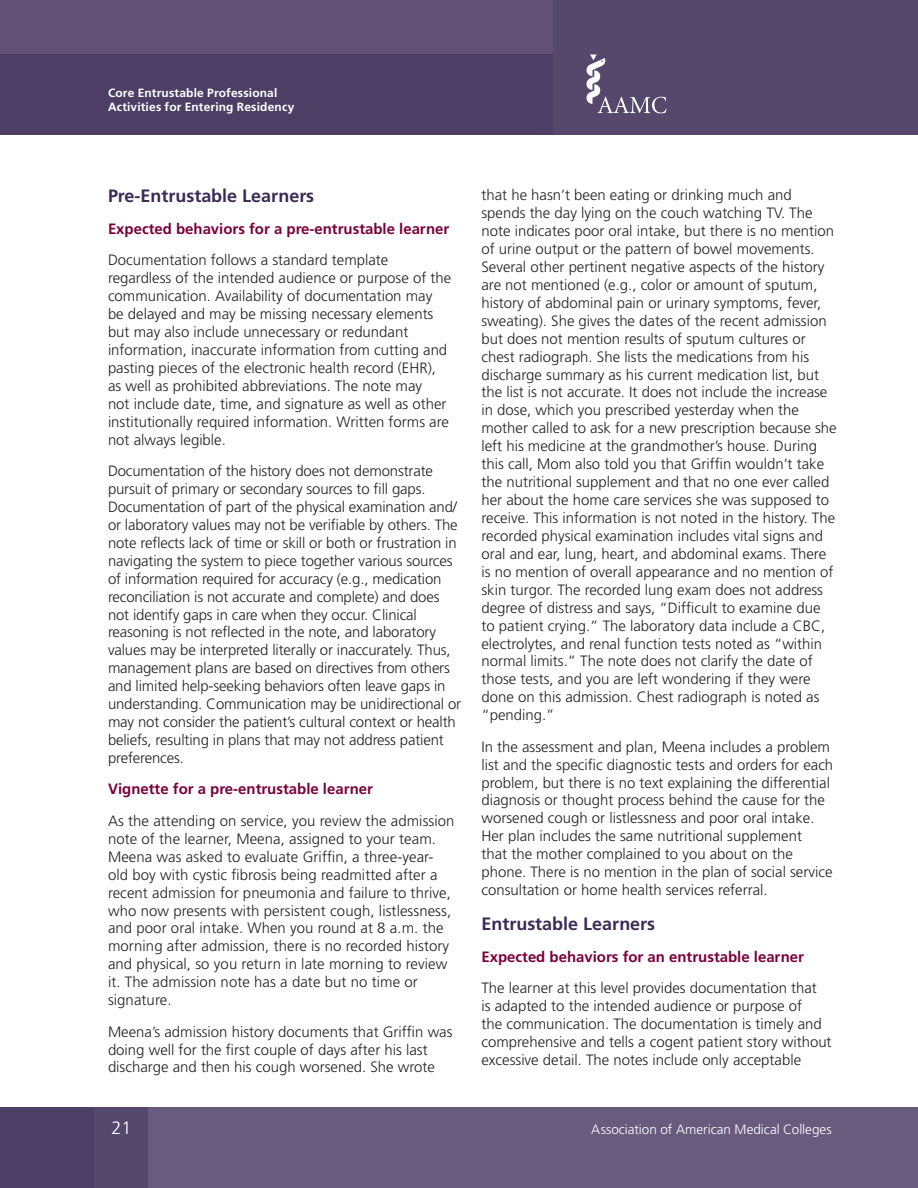
<style>
.page{position:relative;width:918px;height:1188px;background:#fff}
.page>*{position:absolute;margin:0;border:0;box-sizing:border-box;transform-origin:0 0}
.subheaders{font:700 18px "Frutiger";color:#3b2b55}
.t1{font:300 18px "Frutiger";color:#fff}
.body_text{font:300 15px/18px "Frutiger";color:#231f20}
.body_text-2{font:700 15px "Frutiger";color:#7a003b}
.t2{font:300 13.5px "Frutiger";color:#fff}
.t3{font:700 12px/14.4px "Frutiger";letter-spacing:.015em;color:#fff}
</style>
<div class="page">
<div style="left:0;top:0;width:564px;height:68px;background:#605175"></div>
<div style="left:0;top:54px;width:564px;height:81px;background:#4d3e65"></div>
<div style="left:0;top:1107px;width:148px;height:81px;background:#4d3e65"></div>
<div style="left:122px;top:1107px;width:796px;height:81px;background:#695b7d"></div>
<hr style="left:0;top:0;width:1px;height:135px;background:#56476d">
<div style="left:554px;top:0;width:364px;height:135px;background:#56476d"></div>
<svg style="left:586px;top:54px;width:81px;height:59px"></svg>
<div style="left:94px;top:1107px;width:54px;height:81px;background:#56476d"></div>
<p class="t3" style="left:108px;top:86px;width:188px">Core Entrustable Professional<br>Activities for Entering Residency</p>
<p class="subheaders" style="left:108px;top:186px;width:208px">Pre-Entrustable Learners</p>
<p class="body_text-2" style="left:108px;top:220px;width:343px">Expected behaviors for a pre-entrustable learner</p>
<p class="body_text" style="left:108px;top:251px;width:345px">Documentation follows a standard template regardless of the intended audience or purpose of the communication. Availability of documentation may be delayed and may be missing necessary elements but may also include unnecessary or redundant information, inaccurate information from cutting and pasting pieces of the electronic health record (EHR), as well as prohibited abbreviations. The note may<br>not include date, time, and signature as well as other institutionally required information. Written forms are not always legible.</p>
<p class="body_text" style="left:108px;top:462px;width:355px">Documentation of the history does not demonstrate pursuit of primary or secondary sources to fill gaps.<br>Documentation of part of the physical examination and/ or laboratory values may not be verifiable by others. The note reflects lack of time or skill or both or frustration in navigating the system to piece together various sources of information required for accuracy (e.g., medication reconciliation is not accurate and complete) and does not identify gaps in care when they occur. Clinical reasoning is not reflected in the note, and laboratory values may be interpreted literally or inaccurately. Thus, management plans are based on directives from others and limited help-seeking behaviors often leave gaps in understanding. Communication may be unidirectional or may not consider the patient’s cultural context or health beliefs, resulting in plans that may not address patient preferences.</p>
<p class="body_text-2" style="left:108px;top:780px;width:267px">Vignette for a pre-entrustable learner</p>
<p class="body_text" style="left:108px;top:812px;width:348px">As the attending on service, you review the admission note of the learner, Meena, assigned to your team.<br>Meena was asked to evaluate Griffin, a three-year&shy;old boy with cystic fibrosis being readmitted after a recent admission for pneumonia and failure to thrive, who now presents with persistent cough, listlessness, and poor oral intake. When you round at 8 a.m. the morning after admission, there is no recorded history and physical, so you return in late morning to review it. The admission note has a date but no time or signature.</p>
<p class="body_text" style="left:108px;top:1023px;width:346px">Meena’s admission history documents that Griffin was doing well for the first couple of days after his last discharge and then his cough worsened. She wrote</p>
<p class="body_text" style="left:482px;top:186px;width:357px">that he hasn’t been eating or drinking much and spends the day lying on the couch watching TV. The note indicates poor oral intake, but there is no mention of urine output or the pattern of bowel movements.<br>Several other pertinent negative aspects of the history are not mentioned (e.g., color or amount of sputum, history of abdominal pain or urinary symptoms, fever, sweating). She gives the dates of the recent admission but does not mention results of sputum cultures or chest radiograph. She lists the medications from his discharge summary as his current medication list, but the list is not accurate. It does not include the increase in dose, which you prescribed yesterday when the mother called to ask for a new prescription because she left his medicine at the grandmother’s house. During this call, Mom also told you that Griffin wouldn’t take the nutritional supplement and that no one ever called her about the home care services she was supposed to receive. This information is not noted in the history. The recorded physical examination includes vital signs and oral and ear, lung, heart, and abdominal exams. There is no mention of overall appearance and no mention of skin turgor. The recorded lung exam does not address degree of distress and says, “Difficult to examine due to patient crying.” The laboratory data include a CBC, electrolytes, and renal function tests noted as “within normal limits.” The note does not clarify the date of those tests, and you are left wondering if they were done on this admission. Chest radiograph is noted as “pending.”</p>
<p class="body_text" style="left:482px;top:738px;width:353px">In the assessment and plan, Meena includes a problem list and the specific diagnostic tests and orders for each problem, but there is no text explaining the differential diagnosis or thought process behind the cause for the worsened cough or listlessness and poor oral intake.<br>Her plan includes the same nutritional supplement<br>that the mother complained to you about on the phone. There is no mention in the plan of social service consultation or home health services referral.</p>
<p class="subheaders" style="left:482px;top:913px;width:175px">Entrustable Learners</p>
<p class="body_text-2" style="left:482px;top:948px;width:324px">Expected behaviors for an entrustable learner</p>
<p class="body_text" style="left:482px;top:979px;width:352px">The learner at this level provides documentation that<br>is adapted to the intended audience or purpose of<br>the communication. The documentation is timely and comprehensive and tells a cogent patient story without excessive detail. The notes include only acceptable</p>
<p class="t1" style="left:111px;top:1118px;width:22px">21</p>
<p class="t2" style="left:591px;top:1122px;width:242px">Association of American Medical Colleges</p>
</div>
